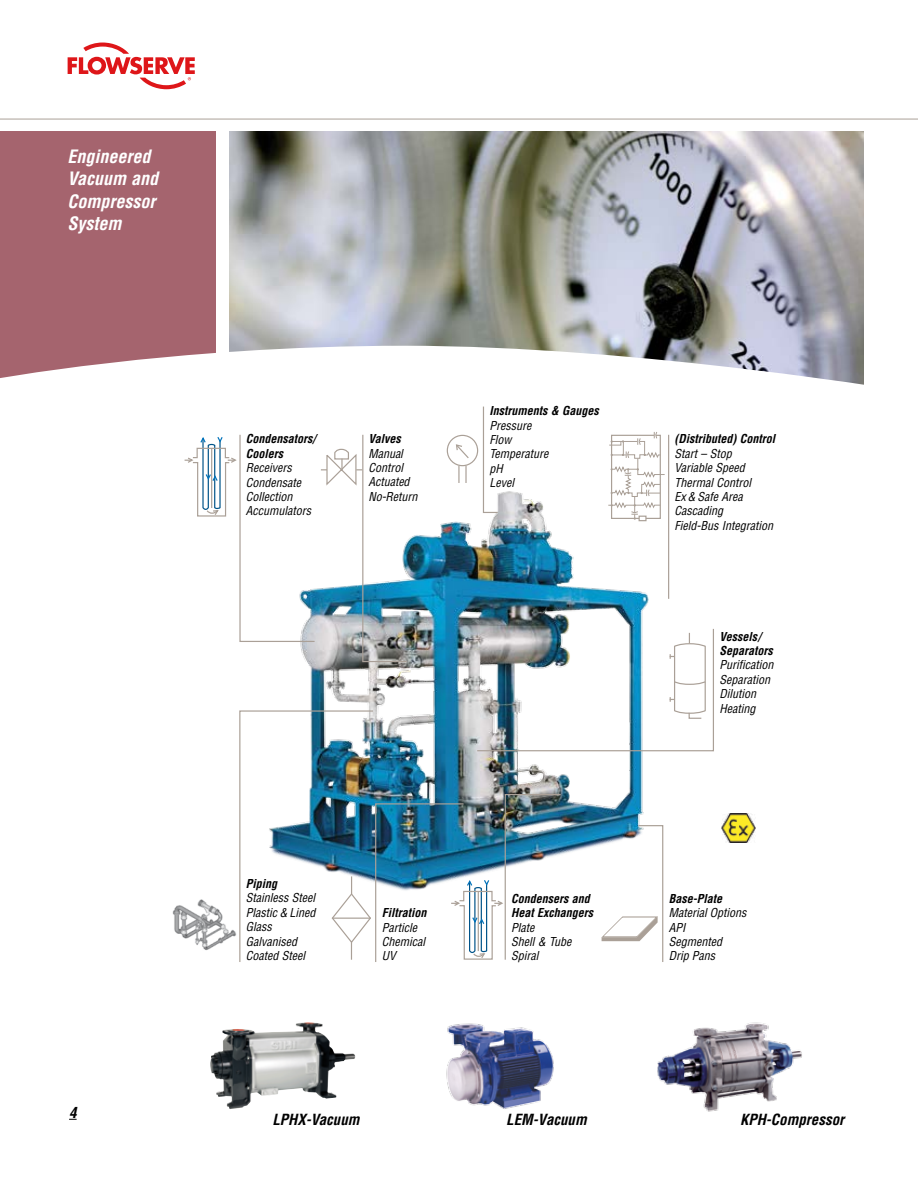
<style>
.page{position:relative;width:918px;height:1188px;background:#fff}
.page>*{position:absolute;margin:0;border:0;box-sizing:border-box;transform-origin:0 0}
.t1{font:italic 700 condensed 18px/22.5px "Helvetica LT Std";color:#fff}
.t2{font:italic 700 condensed 15px "Helvetica LT Std";color:#000}
.t3{font:italic condensed 12px/14.4px "Helvetica LT Std";color:#000}
.t4{font:italic 700 condensed 12px/14.4px "Helvetica LT Std";color:#000}
</style>
<div class="page">
<hr style="left:0;top:119px;width:918px;height:1px;background:#aaa097">
<svg style="left:68px;top:43px;width:127px;height:46px"></svg>
<img style="left:229px;top:132px;width:635px;height:214px">
<div style="left:0;top:132px;width:216px;height:254px;background:#a5646e"></div>
<svg style="left:0;top:346px;width:864px;height:40px"></svg>
<img style="left:172px;top:905px;width:13px;height:34px">
<img style="left:722px;top:814px;width:33px;height:29px">
<img style="left:210px;top:1022px;width:127px;height:87px">
<img style="left:446px;top:1023px;width:108px;height:86px">
<img style="left:657px;top:1022px;width:145px;height:90px">
<img style="left:185px;top:406px;width:529px;height:556px">
<h1 class="t1" style="left:68px;top:145px;width:92px">Engineered<br>Vacuum and<br>Compressor<br>System</h1>
<p class="t2" style="left:69px;top:1103px;width:9px">4</p>
<p class="t4" style="left:246px;top:432px;width:71px">Condensators/<br>Coolers</p>
<p class="t3" style="left:246px;top:461px;width:67px">Receivers<br>Condensate<br>Collection<br>Accumulators</p>
<p class="t4" style="left:368px;top:432px;width:34px">Valves</p>
<p class="t3" style="left:368px;top:446px;width:51px">Manual<br>Control<br>Actuated<br>No-Return</p>
<p class="t4" style="left:490px;top:404px;width:111px">Instruments &amp; Gauges</p>
<p class="t3" style="left:490px;top:418px;width:61px">Pressure<br>Flow<br>Temperature pH<br>Level</p>
<p class="t4" style="left:246px;top:877px;width:33px">Piping</p>
<p class="t3" style="left:246px;top:891px;width:71px">Stainless Steel<br>Plastic &amp; Lined<br>Glass<br>Galvanised<br>Coated Steel</p>
<p class="t4" style="left:382px;top:906px;width:46px">Filtration</p>
<p class="t3" style="left:382px;top:920px;width:45px">Particle<br>Chemical<br>UV</p>
<p class="t4" style="left:511px;top:891px;width:83px">Condensers and<br>Heat Exchangers</p>
<p class="t3" style="left:511px;top:920px;width:62px">Plate<br>Shell &amp; Tube<br>Spiral</p>
<p class="t4" style="left:674px;top:432px;width:102px">(Distributed) Control</p>
<p class="t3" style="left:674px;top:446px;width:100px">Start – Stop<br>Variable Speed<br>Thermal Control<br>Ex &amp; Safe Area<br>Cascading<br>Field-Bus Integration</p>
<p class="t4" style="left:719px;top:629px;width:55px">Vessels/<br>Separators</p>
<p class="t3" style="left:719px;top:658px;width:55px">Purification<br>Separation<br>Dilution<br>Heating</p>
<p class="t4" style="left:669px;top:891px;width:55px">Base-Plate</p>
<p class="t3" style="left:669px;top:906px;width:79px">Material Options<br>API<br>Segmented<br>Drip Pans</p>
<p class="t2" style="left:272px;top:1110px;width:89px">LPHX-Vacuum</p>
<p class="t2" style="left:506px;top:1110px;width:82px">LEM-Vacuum</p>
<p class="t2" style="left:740px;top:1110px;width:106px">KPH-Compressor</p>
</div>
